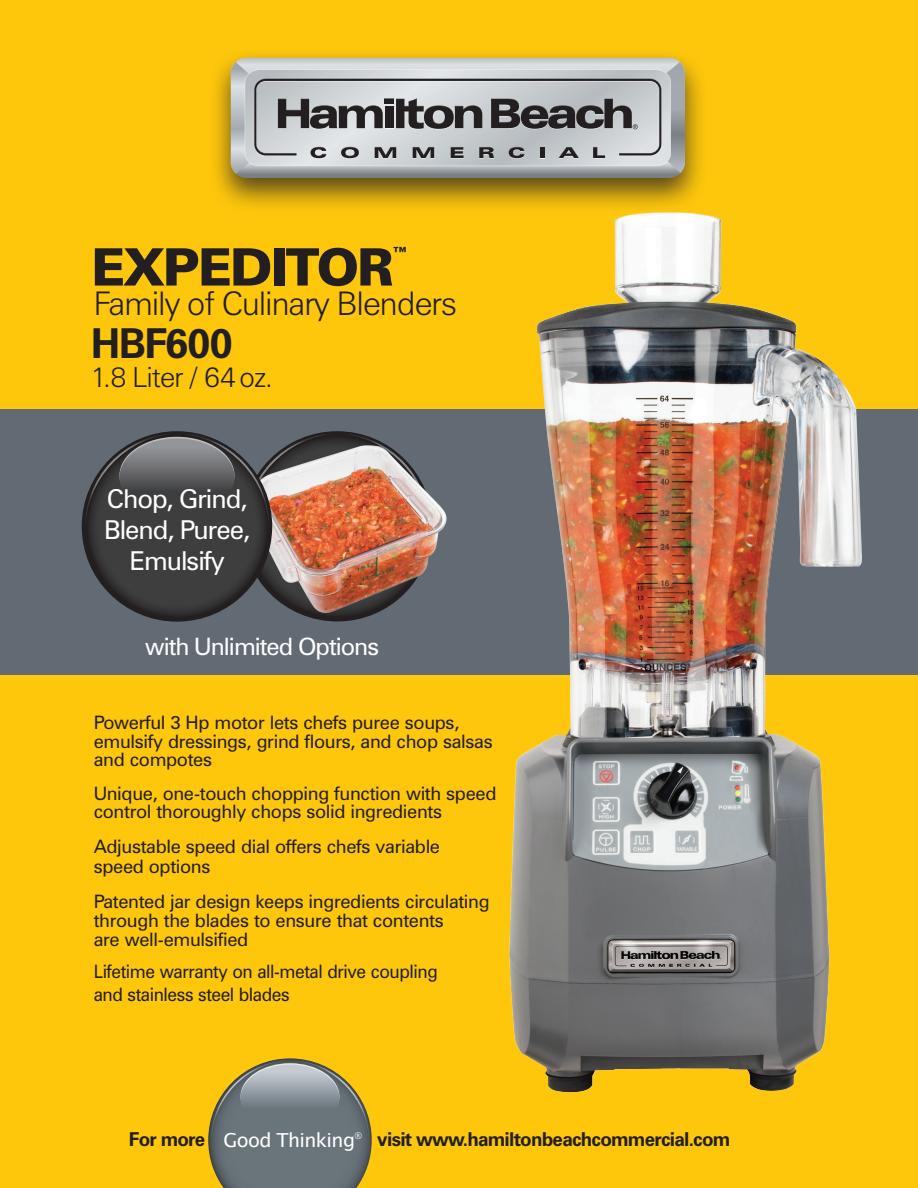
<style>
.page{position:relative;width:918px;height:1188px;background:#fec70c}
.page>*{position:absolute;margin:0;border:0;box-sizing:border-box;transform-origin:0 0}
.t1{font:900 51.75px "Zurich BT";letter-spacing:-.04em;color:#231f20}
.t2{font:700 41.4px "Zurich BT";letter-spacing:-.04em;color:#231f20}
.t3{font:300 32.55px "Zurich BT";letter-spacing:-.04em;color:#231f20}
.t4{font:300 27.9px "Zurich BT";letter-spacing:-.04em;color:#231f20}
.t5{font:26.1px/30.9px "Zurich BT";letter-spacing:-.04em;color:#fff}
.t6{font:24px "Zurich BT";letter-spacing:-.04em;color:#fff}
.t7{font:900 19.65px "Zurich BT";color:#231f20}
.t8{font:19.35px "Lucida Grande";letter-spacing:-.03em;color:#fff}
.t9{font:700 19.2px "Zurich BT";letter-spacing:-.04em;color:#231f20}
.t10{font:18.45px/18.5px "Zurich BT";letter-spacing:-.02em;color:#231f20}
.t11{font:18.45px/23px "Zurich BT";letter-spacing:-.02em;color:#231f20;scale:.95 1}
</style>
<div class="page">
<div style="left:0;top:409px;width:918px;height:266px;background:#626b74"></div>
<svg style="left:208px;top:1058px;width:164px;height:130px"></svg>
<img style="left:509px;top:213px;width:353px;height:880px">
<img style="left:253px;top:433px;width:194px;height:189px">
<svg style="left:82px;top:431px;width:190px;height:191px;background:#393839"></svg>
<svg style="left:85px;top:434px;width:247px;height:93px"></svg>
<div style="left:208px;top:48px;width:500px;height:165px;background:#231f20;opacity:.75"></div>
<svg style="left:231px;top:58px;width:454px;height:120px;background:#9fa3a1"></svg>
<svg style="left:231px;top:62px;width:454px;height:112px;background:#adb0b3"></svg>
<p class="t1" style="left:91px;top:236px;width:304px">EXPEDITOR</p>
<p class="t7" style="left:392px;top:242px;width:18px">™</p>
<p class="t3" style="left:94px;top:284px;width:365px">Family of Culinary Blenders</p>
<p class="t2" style="left:91px;top:318px;width:143px">HBF600</p>
<p class="t4" style="left:91px;top:360px;width:184px">1.8 Liter / 64 oz.</p>
<p class="t5" style="left:104px;top:483px;width:148px">Chop, Grind,<br>Blend, Puree,</p>
<p class="t5" style="left:129px;top:545px;width:97px">Emulsify</p>
<p class="t6" style="left:145px;top:632px;width:235px">with Unlimited Options</p>
<p class="t10" style="left:94px;top:713px;width:401px">Powerful 3 Hp motor lets chefs puree soups, emulsify dressings, grind flours, and chop salsas and compotes</p>
<p class="t10" style="left:94px;top:785px;width:404px;line-height:17.9px">Unique, one-touch chopping function with speed control thoroughly chops solid ingredients</p>
<p class="t10" style="left:94px;top:836px;width:348px;line-height:20.2px">Adjustable speed dial offers chefs variable speed options</p>
<p class="t10" style="left:94px;top:892px;width:397px;line-height:19px">Patented jar design keeps ingredients circulating through the blades to ensure that contents<br>are well-emulsified</p>
<p class="t11" style="left:94px;top:960px;width:364px">Lifetime warranty on all-metal drive coupling and stainless steel blades</p>
<p class="t8" style="left:223px;top:1129px;width:140px">Good Thinking<sup>®</sup></p>
<p class="t9" style="left:129px;top:1128px;width:78px">For more</p>
<p class="t9" style="left:377px;top:1128px;width:355px">visit www.hamiltonbeachcommercial.com</p>
</div>
